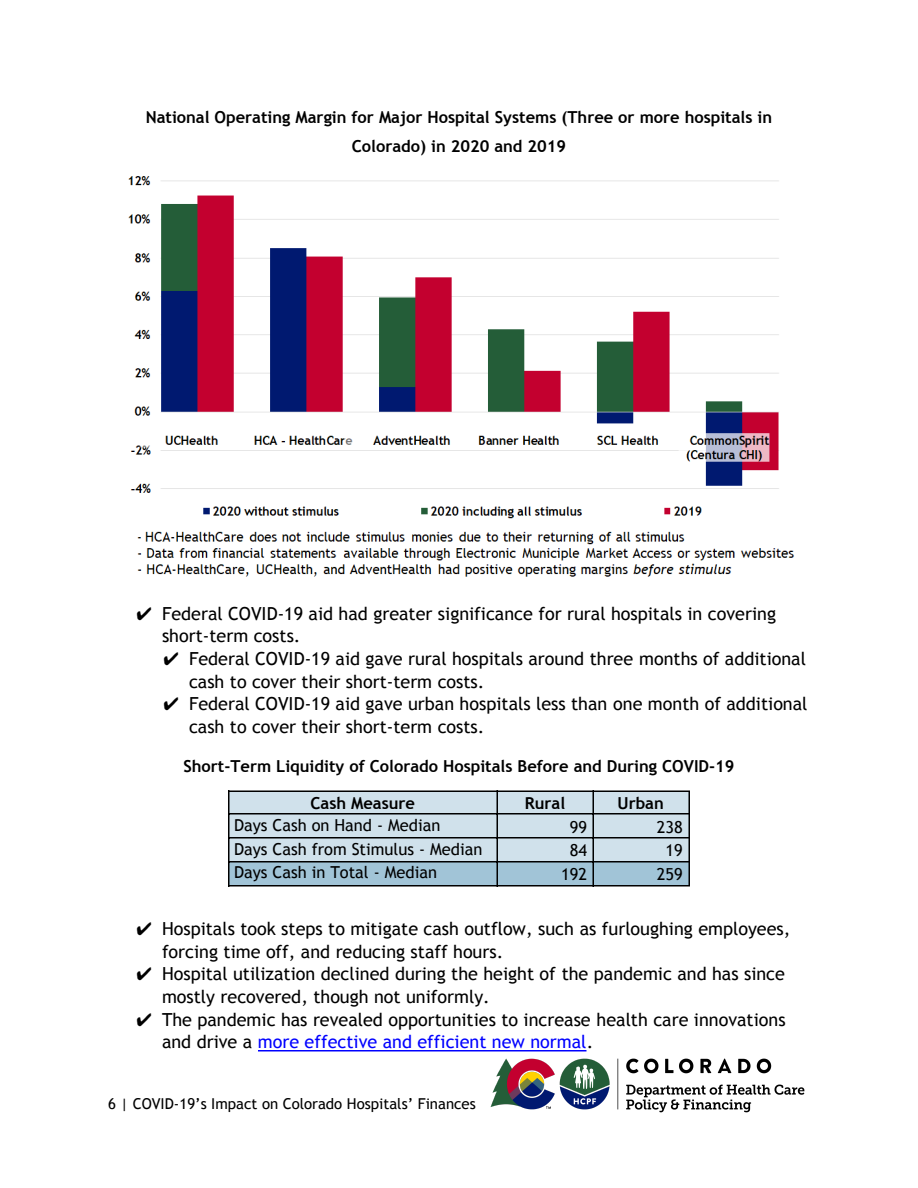
<style>
.page{position:relative;width:918px;height:1188px;background:#fff}
.page>*{position:absolute;margin:0;border:0;box-sizing:border-box;transform-origin:0 0}
.t1{font:18px/22.6px "Trebuchet MS";color:#000}
.t2{font:700 16.5px/28.8px "Trebuchet MS";color:#000;text-align:center}
.t3{font:16.5px "Trebuchet MS";color:#000}
.t4{font:15px "Trebuchet MS";color:#000}
.s1{font-family:"MS P Gothic"}
.s2{color:#00f}
</style>
<div class="page">
<hr style="left:258px;top:1050px;width:328px;height:1px;background:#00f">
<div style="left:228px;top:791px;width:269px;height:23px;background:#d0e1eb"></div>
<div style="left:497px;top:791px;width:96px;height:23px;background:#d0e1eb"></div>
<div style="left:593px;top:791px;width:95px;height:23px;background:#d0e1eb"></div>
<div style="left:228px;top:814px;width:269px;height:24px;background:#d0e1eb"></div>
<div style="left:497px;top:814px;width:96px;height:24px;background:#d0e1eb"></div>
<div style="left:593px;top:814px;width:95px;height:24px;background:#d0e1eb"></div>
<div style="left:228px;top:838px;width:269px;height:24px;background:#d0e1eb"></div>
<div style="left:497px;top:838px;width:96px;height:24px;background:#d0e1eb"></div>
<div style="left:593px;top:838px;width:95px;height:24px;background:#d0e1eb"></div>
<div style="left:228px;top:862px;width:269px;height:23px;background:#a1c4d7"></div>
<div style="left:497px;top:862px;width:96px;height:23px;background:#a1c4d7"></div>
<div style="left:593px;top:862px;width:95px;height:23px;background:#a1c4d7"></div>
<hr style="left:228px;top:790px;width:1px;height:96px;background:#000">
<hr style="left:497px;top:790px;width:1px;height:96px;background:#000">
<hr style="left:593px;top:790px;width:1px;height:96px;background:#000">
<hr style="left:688px;top:790px;width:2px;height:96px;background:#000">
<hr style="left:228px;top:791px;width:461px;height:1px;background:#000">
<hr style="left:228px;top:813px;width:461px;height:2px;background:#000">
<hr style="left:228px;top:837px;width:461px;height:1px;background:#000">
<hr style="left:228px;top:861px;width:461px;height:1px;background:#000">
<hr style="left:228px;top:885px;width:461px;height:2px;background:#000">
<img style="left:128px;top:176px;width:666px;height:401px">
<img style="left:490px;top:1059px;width:314px;height:54px">
<p class="t2" style="left:146px;top:103px;width:628px">National Operating Margin for Major Hospital Systems (Three or more hospitals in<br>Colorado) in 2020 and 2019</p>
<p class="t1" style="left:162px;top:602px;width:616px;text-indent:-27px"><span class="s1">✔</span> Federal COVID-19 aid had greater significance for rural hospitals in covering short-term costs.</p>
<p class="t1" style="left:189px;top:647px;width:619px;text-indent:-27px"><span class="s1">✔</span> Federal COVID-19 aid gave rural hospitals around three months of additional cash to cover their short-term costs.</p>
<p class="t1" style="left:189px;top:693px;width:620px;text-indent:-27px"><span class="s1">✔</span> Federal COVID-19 aid gave urban hospitals less than one month of additional cash to cover their short-term costs.</p>
<h3 class="t2" style="left:183px;top:752px;width:553px">Short-Term Liquidity of Colorado Hospitals Before and During COVID-19</h3>
<p class="t2" style="left:311px;top:789px;width:106px">Cash Measure</p>
<p class="t2" style="left:525px;top:789px;width:42px">Rural</p>
<p class="t2" style="left:618px;top:789px;width:48px">Urban</p>
<p class="t3" style="left:234px;top:816px;width:208px">Days Cash on Hand - Median</p>
<p class="t3" style="left:570px;top:817px;width:19px">99</p>
<p class="t3" style="left:657px;top:817px;width:27px">238</p>
<p class="t3" style="left:234px;top:839px;width:250px">Days Cash from Stimulus - Median</p>
<p class="t3" style="left:570px;top:841px;width:19px">84</p>
<p class="t3" style="left:666px;top:841px;width:19px">19</p>
<p class="t3" style="left:234px;top:863px;width:205px">Days Cash in Total - Median</p>
<p class="t3" style="left:561px;top:865px;width:27px">192</p>
<p class="t3" style="left:657px;top:865px;width:27px">259</p>
<p class="t1" style="left:162px;top:917px;width:630px;text-indent:-27px"><span class="s1">✔</span> Hospitals took steps to mitigate cash outflow, such as furloughing employees, forcing time off, and reducing staff hours.</p>
<p class="t1" style="left:162px;top:963px;width:625px;text-indent:-27px"><span class="s1">✔</span> Hospital utilization declined during the height of the pandemic and has since mostly recovered, though not uniformly.</p>
<p class="t1" style="left:162px;top:1008px;width:625px;text-indent:-27px"><span class="s1">✔</span> The pandemic has revealed opportunities to increase health care innovations and drive a <span class="s2">more effective and efficient new normal</span>.</p>
<p class="t4" style="left:108px;top:1095px;width:369px">6 | COVID-19’s Impact on Colorado Hospitals’ Finances</p>
</div>
